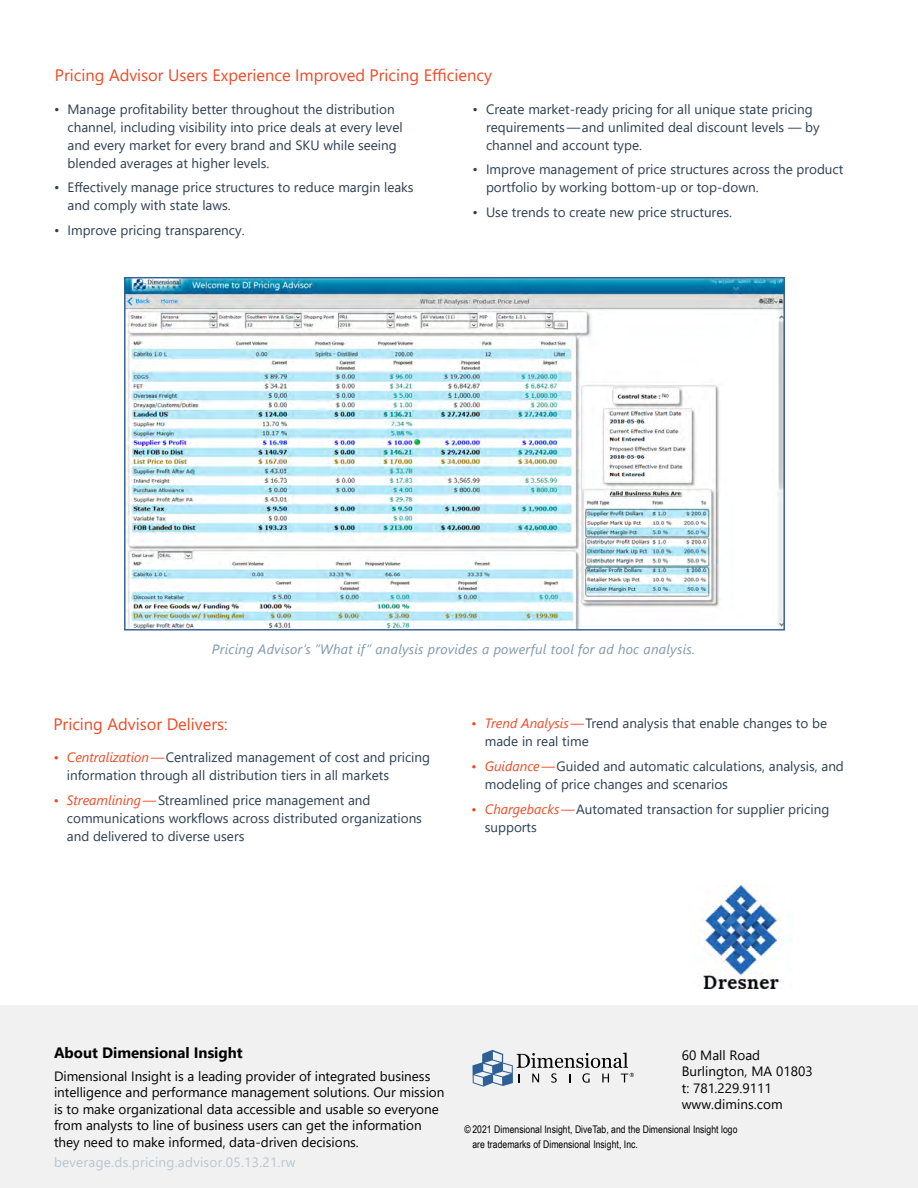
<style>
.page{position:relative;width:918px;height:1188px;background:#fff}
.page>*{position:absolute;margin:0;border:0;box-sizing:border-box;transform-origin:0 0}
.t1{font:16.5px "Segoe UI";color:#ef4924}
.t2{font:700 15px "Segoe UI";color:#000}
.t3{font:13.5px/18px "Segoe UI";color:#2c3e50}
.t4{font:13.5px/16.5px "Segoe UI";color:#000}
.t5{font:italic 13.5px "Segoe UI";letter-spacing:.02em;color:#8097a8}
.t6{font:13.5px "Segoe UI";letter-spacing:.02em;color:#b6c7d1}
.t7{font:10.5px/15px "Arial Narrow";letter-spacing:.005em;color:#000}
.s1{font-style:italic}
.s2{font-style:italic;color:#ef4924}
</style>
<div class="page">
<img style="left:126px;top:279px;width:657px;height:350px">
<img style="left:703px;top:886px;width:85px;height:102px">
<div style="left:0;top:1006px;width:918px;height:182px;background:#f1f1f2"></div>
<svg style="left:473px;top:1050px;width:161px;height:37px"></svg>
<p class="t1" style="left:55px;top:60px;width:439px">Pricing Advisor Users Experience Improved Pricing Efficiency</p>
<p class="t3" style="left:68px;top:99px;width:337px;text-indent:-14px">• Manage profitability better throughout the distribution channel, including visibility into price deals at every level and every market for every brand and SKU while seeing blended averages at higher levels.</p>
<p class="t3" style="left:68px;top:177px;width:348px;text-indent:-14px">• Effectively manage price structures to reduce margin leaks and comply with state laws.</p>
<p class="t3" style="left:54px;top:220px;width:192px">• Improve pricing transparency.</p>
<p class="t3" style="left:486px;top:99px;width:335px;text-indent:-14px">• Create market-ready pricing for all unique state pricing requirements<span class="s1">—</span>and unlimited deal discount levels — by channel and account type.</p>
<p class="t3" style="left:486px;top:159px;width:359px;text-indent:-14px">• Improve management of price structures across the product portfolio by working bottom-up or top-down.</p>
<p class="t3" style="left:473px;top:202px;width:261px">• Use trends to create new price structures.</p>
<p class="t5" style="left:212px;top:636px;width:485px">Pricing Advisor’s “What if“ analysis provides a powerful tool for ad hoc analysis.</p>
<p class="t1" style="left:53px;top:709px;width:176px">Pricing Advisor Delivers:</p>
<p class="t3" style="left:67px;top:747px;width:365px;text-indent:-14px"><span class="s2">• Centralization —</span> Centralized management of cost and pricing information through all distribution tiers in all markets</p>
<p class="t3" style="left:67px;top:790px;width:357px;text-indent:-14px"><span class="s2">• Streamlining —</span> Streamlined price management and communications workflows across distributed organizations and delivered to diverse users</p>
<p class="t3" style="left:485px;top:713px;width:344px;text-indent:-14px"><span class="s2">• Trend Analysis —</span> Trend analysis that enable changes to be made in real time</p>
<p class="t3" style="left:485px;top:756px;width:361px;text-indent:-14px"><span class="s2">• Guidance —</span> Guided and automatic calculations, analysis, and modeling of price changes and scenarios</p>
<p class="t3" style="left:485px;top:799px;width:346px;text-indent:-14px"><span class="s2">• Chargebacks —</span> Automated transaction for supplier pricing supports</p>
<p class="t2" style="left:54px;top:1038px;width:190px">About Dimensional Insight</p>
<p class="t4" style="left:54px;top:1067px;width:392px">Dimensional Insight is a leading provider of integrated business intelligence and performance management solutions. Our mission is to make organizational data accessible and usable so everyone from analysts to line of business users can get the information they need to make informed, data-driven decisions.</p>
<p class="t6" style="left:54px;top:1150px;width:243px">beverage.ds.pricing.advisor.05.13.21.rw</p>
<p class="t4" style="left:682px;top:1045px;width:132px">60 Mall Road<br>Burlington, MA 01803 t: 781.229.9111 www.dimins.com</p>
<p class="t7" style="left:472px;top:1121px;width:267px;text-indent:-8px">©2021 Dimensional Insight, DiveTab, and the Dimensional Insight logo are trademarks of Dimensional Insight, Inc.</p>
</div>
